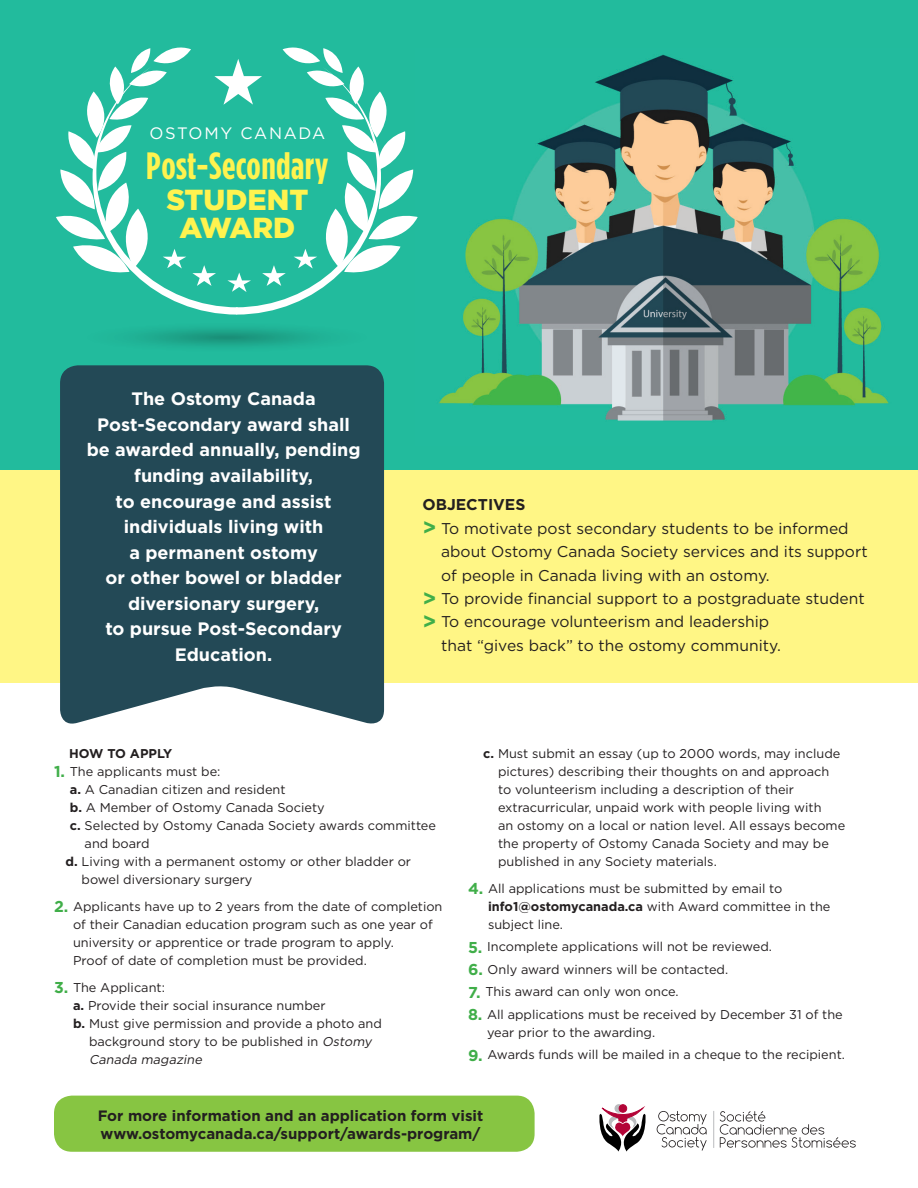
<style>
.page{position:relative;width:918px;height:1188px;background:#fff}
.page>*{position:absolute;margin:0;border:0;box-sizing:border-box;transform-origin:0 0}
.t1{font:700 37.95px "Gotham Condensed";letter-spacing:.01em;color:#fff34f}
.t2{font:900 28.8px/27.6px "Gotham";color:#fff34f;text-align:center}
.t3{font:700 18px/25.5px "Gotham";color:#fff;text-align:center}
.t4{font:16.5px "Gotham";color:#fff}
.t5{font:15.6px "Gotham";color:#231f20}
.t6{font:700 15.6px "Gotham";color:#231f20}
.t7{font:700 15px/18px "Gotham";color:#231f20}
.t8{font:12.75px/18px "Gotham";color:#231f20}
.t9{font:italic 12.75px "Gotham";color:#231f20}
.t10{font:700 12.75px "Gotham";color:#231f20}
.s1{font-weight:700;font-size:21.9px;color:#40ae49}
.s2{font-weight:700;font-size:15.75px;color:#40ae49}
.s3{font-weight:700}
.s4{font-style:italic}
</style>
<div class="page">
<div style="left:0;top:469px;width:918px;height:214px;background:#fff685"></div>
<div style="left:0;top:0;width:918px;height:469px;background:#22bb9d"></div>
<img style="left:439px;top:54px;width:450px;height:367px">
<svg style="left:56px;top:47px;width:362px;height:268px"></svg>
<div style="left:60px;top:365px;width:324px;height:359px;background:#234956"></div>
<div style="left:615px;top:1105px;width:8px;height:7px;background:#babbbe;border-radius:50%"></div>
<div style="left:615px;top:1104px;width:8px;height:9px;border:1px solid #babbbe;border-radius:50%"></div>
<div style="left:619px;top:1105px;width:8px;height:7px;background:#b30437;border-radius:50%"></div>
<div style="left:619px;top:1104px;width:8px;height:9px;border:1px solid #b30437;border-radius:50%"></div>
<svg style="left:599px;top:1107px;width:47px;height:45px"></svg>
<svg style="left:657px;top:1111px;width:50px;height:40px"></svg>
<svg style="left:720px;top:1111px;width:136px;height:37px"></svg>
<hr style="left:713px;top:1111px;width:1px;height:37px;background:#babbbe">
<div style="left:54px;top:1096px;width:481px;height:56px;background:#87c542;border-radius:18px"></div>
<p class="t4" style="left:149px;top:123px;width:177px">Osto my Canada</p>
<h1 class="t1" style="left:146px;top:144px;width:184px">Post-Secondary</h1>
<h2 class="t2" style="left:166px;top:185px;width:143px">STUDENT<br>AWARD</h2>
<p class="t3" style="left:87px;top:386px;width:275px">The Ostomy Canada<br>Post-Secondary award shall be awarded annually, pending funding availability,<br>to encourage and assist individuals living with<br>a permanent ostomy<br>or other bowel or bladder diversionary surgery,<br>to pursue Post-Secondary<br>Education.</p>
<p class="t6" style="left:422px;top:494px;width:45px">Object</p>
<p class="t6" style="left:488px;top:494px;width:28px">ives</p>
<p class="t5" style="left:422px;top:518px;width:428px"><span class="s1">&gt;</span> To motivate post secondary students to be informed</p>
<p class="t5" style="left:441px;top:542px;width:428px">about Ostomy Canada Society services and its support</p>
<p class="t5" style="left:441px;top:565px;width:330px">of people in Canada living with an ostomy.</p>
<p class="t5" style="left:422px;top:588px;width:444px"><span class="s1">&gt;</span> To provide financial support to a postgraduate student</p>
<p class="t5" style="left:422px;top:612px;width:348px"><span class="s1">&gt;</span> To encourage volunteerism and leadership</p>
<p class="t5" style="left:441px;top:635px;width:341px">that “gives back” to the ostomy community.</p>
<p class="t10" style="left:69px;top:745px;width:105px">How to Apply</p>
<p class="t8" style="left:54px;top:762px;width:168px"><span class="s2">1.</span> The applicants must be:</p>
<p class="t8" style="left:70px;top:780px;width:217px"><span class="s3">a.</span> A Canadian citizen and resident</p>
<p class="t8" style="left:70px;top:798px;width:256px"><span class="s3">b.</span> A Member of Ostomy Canada Society</p>
<p class="t8" style="left:70px;top:816px;width:368px"><span class="s3">c.</span> Selected by Ostomy Canada Society awards committee</p>
<p class="t8" style="left:85px;top:834px;width:66px">and board</p>
<p class="t8" style="left:65px;top:852px;width:347px"><span class="s3">d.</span> Living with a permanent ostomy or other bladder or</p>
<p class="t8" style="left:82px;top:870px;width:172px">bowel diversionary surgery</p>
<p class="t8" style="left:73px;top:897px;width:371px;text-indent:-19px"><span class="s2">2.</span> Applicants have up to 2 years from the date of completion of their Canadian education program such as one year of university or apprentice or trade program to apply.<br>Proof of date of completion must be provided.</p>
<p class="t8" style="left:54px;top:978px;width:112px"><span class="s2">3.</span> The Applicant:</p>
<p class="t8" style="left:73px;top:996px;width:254px"><span class="s3">a.</span> Provide their social insurance number</p>
<p class="t8" style="left:73px;top:1014px;width:310px"><span class="s3">b.</span> M ust give permission and provide a photo and</p>
<p class="t8" style="left:89px;top:1032px;width:287px">background story to be published in <span class="s4">Ostomy</span></p>
<p class="t9" style="left:89px;top:1051px;width:117px">Canada magazine</p>
<p class="t8" style="left:498px;top:744px;width:349px;text-indent:-15px"><span class="s3">c.</span> M ust submit an essay (up to 2000 words, may include pictures) describing their thoughts on and approach to volunteerism including a description of their extracurricular, unpaid work with people living with<br>an ostomy on a local or nation level. All essays become the property of Ostomy Canada Society and may be published in any Society materials.</p>
<p class="t8" style="left:488px;top:879px;width:344px;text-indent:-20px"><span class="s2">4.</span> All applications must be submitted by email to <span class="s3">info1@ostomycanada.ca</span> with Award committee in the subject line.</p>
<p class="t8" style="left:468px;top:938px;width:305px"><span class="s2">5.</span> Incomplete applications will not be reviewed.</p>
<p class="t8" style="left:468px;top:960px;width:262px"><span class="s2">6.</span> Only award winners will be contacted.</p>
<p class="t8" style="left:468px;top:983px;width:212px"><span class="s2">7.</span> This award can only won once.</p>
<p class="t8" style="left:487px;top:1005px;width:357px;text-indent:-19px"><span class="s2">8.</span> All applications must be received by December 31 of the year prior to the awarding.</p>
<p class="t8" style="left:468px;top:1046px;width:378px"><span class="s2">9.</span> Awards funds will be mailed in a cheque to the recipient.</p>
<p class="t7" style="left:98px;top:1106px;width:387px">For more information and an application form visit www.ostomycanada.ca/support/awards-program/</p>
</div>
